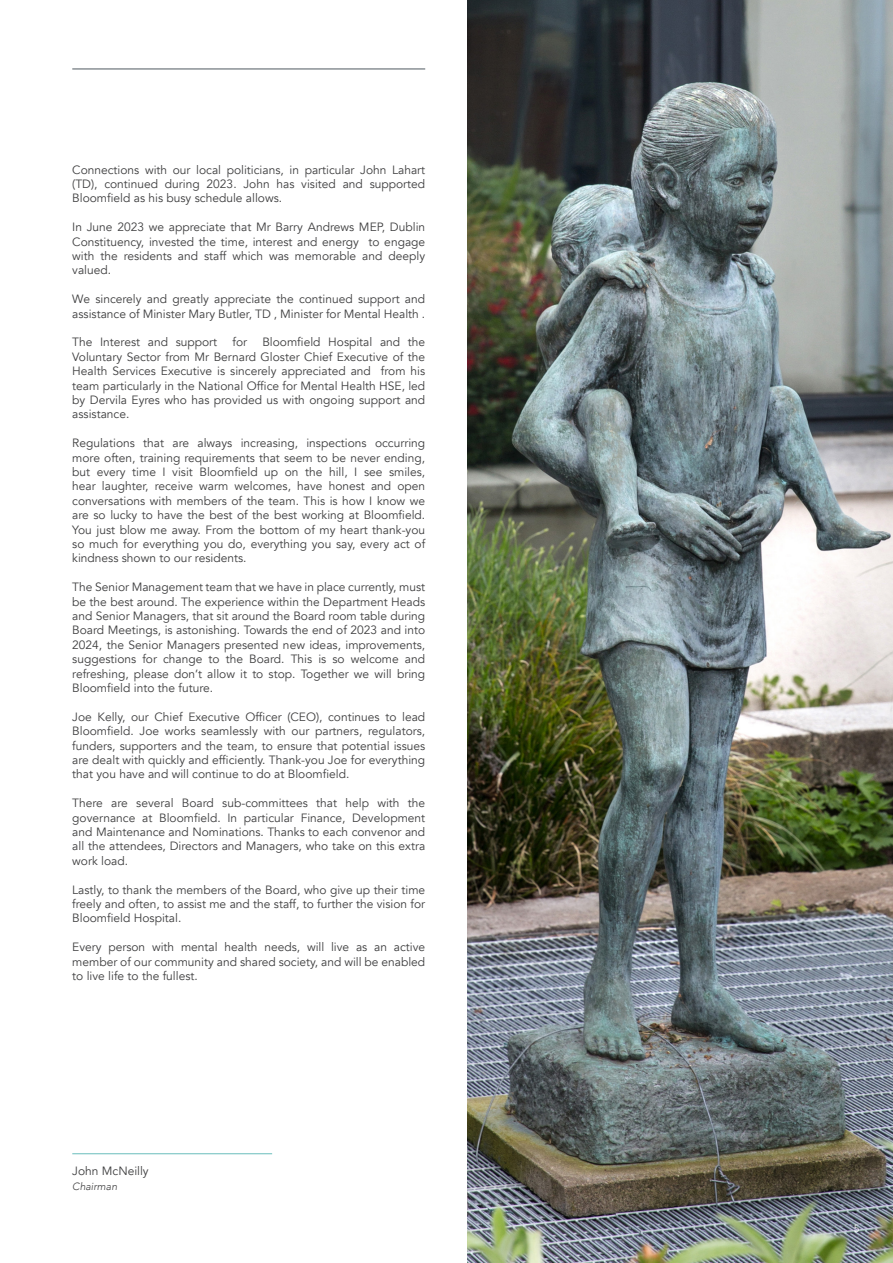
<style>
.page{position:relative;width:893px;height:1263px;background:#fff}
.page>*{position:absolute;margin:0;border:0;box-sizing:border-box;transform-origin:0 0}
.t1{font:12px/14.4px "Avenir";color:#3e3e3f;text-align:justify}
.t2{font:italic 300 10.5px "Avenir";color:#3e3e3f}
.t3{font:10.5px "Avenir";color:#fff}
</style>
<div class="page">
<img style="left:468px;top:0;width:425px;height:1263px">
<hr style="left:72px;top:69px;width:353px;height:1px;background:#4f595f">
<hr style="left:72px;top:1153px;width:200px;height:1px;background:#68bdbc">
<p class="t1" style="left:72px;top:162px;width:354px">Connections with our local politicians, in particular John Lahart (TD), continued during 2023. John has visited and supported Bloomfield as his busy schedule allows.</p>
<p class="t1" style="left:72px;top:220px;width:354px">In June 2023 we appreciate that Mr Barry Andrews MEP, Dublin Constituency, invested the time, interest and energy to engage with the residents and staff which was memorable and deeply valued.</p>
<p class="t1" style="left:72px;top:292px;width:354px">We sincerely and greatly appreciate the continued support and assistance of Minister Mary Butler, TD , Minister for Mental Health .</p>
<p class="t1" style="left:72px;top:335px;width:146px">The Interest and support</p>
<p class="t1" style="left:232px;top:335px;width:16px">for</p>
<p class="t1" style="left:72px;top:335px;width:354px;text-indent:190px">Bloomfield Hospital and the Voluntary Sector from Mr Bernard Gloster Chief Executive of the Health Services Executive is sincerely appreciated and from his team particularly in the National Office for Mental Health HSE, led by Dervila Eyres who has provided us with ongoing support and assistance.</p>
<p class="t1" style="left:72px;top:436px;width:354px">Regulations that are always increasing, inspections occurring more often, training requirements that seem to be never ending, but every time I visit Bloomfield up on the hill, I see smiles, hear laughter, receive warm welcomes, have honest and open conversations with members of the team. This is how I know we are so lucky to have the best of the best working at Bloomfield.<br>You just blow me away. From the bottom of my heart thank-you so much for everything you do, everything you say, every act of kindness shown to our residents.</p>
<p class="t1" style="left:72px;top:580px;width:354px">The Senior Management team that we have in place currently, must be the best around. The experience within the Department Heads and Senior Managers, that sit around the Board room table during Board Meetings, is astonishing. Towards the end of 2023 and into 2024, the Senior Managers presented new ideas, improvements, suggestions for change to the Board. This is so welcome and refreshing, please don’t allow it to stop. Together we will bring Bloomfield into the future.</p>
<p class="t1" style="left:72px;top:710px;width:354px">Joe Kelly, our Chief Executive Officer (CEO), continues to lead Bloomfield. Joe works seamlessly with our partners, regulators, funders, supporters and the team, to ensure that potential issues are dealt with quickly and efficiently. Thank-you Joe for everything that you have and will continue to do at Bloomfield.</p>
<p class="t1" style="left:72px;top:796px;width:354px">There are several Board sub-committees that help with the governance at Bloomfield. In particular Finance, Development and Maintenance and Nominations. Thanks to each convenor and all the attendees, Directors and Managers, who take on this extra work load.</p>
<p class="t1" style="left:72px;top:882px;width:354px">Lastly, to thank the members of the Board, who give up their time freely and often, to assist me and the staff, to further the vision for Bloomfield Hospital.</p>
<p class="t1" style="left:72px;top:940px;width:354px">Every person with mental health needs, will live as an active member of our community and shared society, and will be enabled to live life to the fullest.</p>
<p class="t1" style="left:72px;top:1164px;width:78px">John McNeilly</p>
<p class="t2" style="left:72px;top:1180px;width:46px">Chairman</p>
<p class="t3" style="left:854px;top:1222px;width:7px">5</p>
</div>
